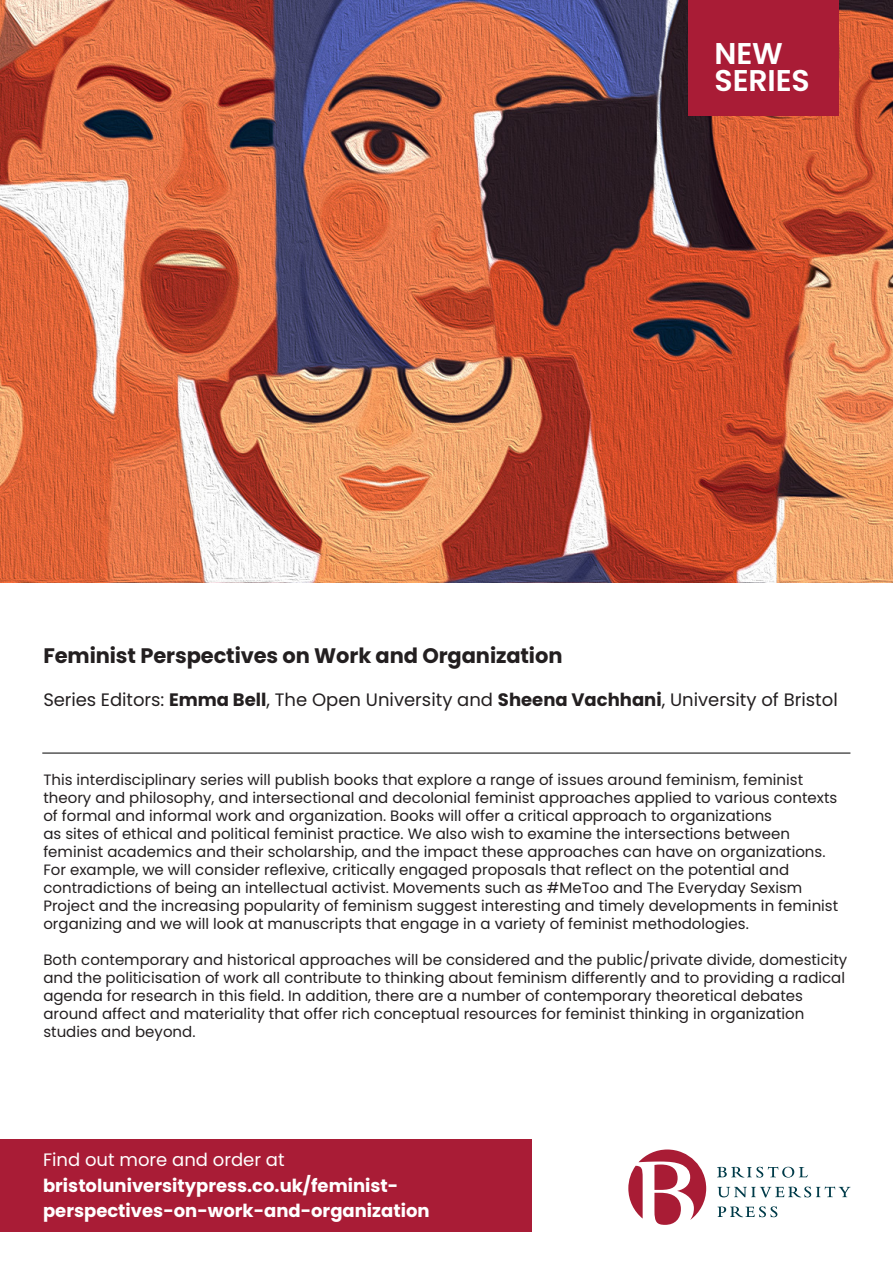
<style>
.page{position:relative;width:893px;height:1263px;background:#fff}
.page>*{position:absolute;margin:0;border:0;box-sizing:border-box;transform-origin:0 0}
.t1{font:600 30px "Poppins";letter-spacing:-.005em;color:#fff}
.Series_Title{font:700 21px "Poppins";letter-spacing:-.005em;color:#231f20}
.t2{font:18px "Poppins";color:#231f20}
.Find_out_more{font:700 18px/25.5px "Poppins";color:#fff}
.Find_out_more-2{font:18px "Poppins";color:#fff}
.t3{font:15px/18px "Poppins";color:#231f20}
.s1{font-weight:700}
</style>
<div class="page">
<div style="left:0;top:1138px;width:531px;height:93px;background:#a91c36"></div>
<svg style="left:628px;top:1149px;width:78px;height:76px"></svg>
<svg style="left:717px;top:1167px;width:91px;height:10px"></svg>
<svg style="left:717px;top:1186px;width:133px;height:11px"></svg>
<svg style="left:717px;top:1206px;width:60px;height:11px"></svg>
<img style="left:0;top:0;width:893px;height:583px">
<div style="left:688px;top:0;width:151px;height:116px;background:#a91c36"></div>
<hr style="left:42px;top:753px;width:808px;height:1px;background:#000">
<p class="t1" style="left:715px;top:37px;width:70px">NEW</p>
<p class="t1" style="left:715px;top:63px;width:97px">SERIES</p>
<p class="Series_Title" style="left:43px;top:643px;width:521px">Feminist Perspectives on Work and Organization</p>
<p class="t2" style="left:43px;top:689px;width:796px">Series Editors: <span class="s1">Emma Bell</span>, The Open University and <span class="s1">Sheena Vachhani</span>, University of Bristol</p>
<p class="t3" style="left:43px;top:771px;width:796px">This interdisciplinary series will publish books that explore a range of issues around feminism, feminist theory and philosophy, and intersectional and decolonial feminist approaches applied to various contexts of formal and informal work and organization. Books will offer a critical approach to organizations<br>as sites of ethical and political feminist practice. We also wish to examine the intersections between feminist academics and their scholarship, and the impact these approaches can have on organizations.<br>For example, we will consider reflexive, critically engaged proposals that reflect on the potential and contradictions of being an intellectual activist. Movements such as #MeToo and The Everyday Sexism Project and the increasing popularity of feminism suggest interesting and timely developments in feminist organizing and we will look at manuscripts that engage in a variety of feminist methodologies.</p>
<p class="t3" style="left:43px;top:951px;width:805px">Both contemporary and historical approaches will be considered and the public/private divide, domesticity and the politicisation of work all contribute to thinking about feminism differently and to providing a radical agenda for research in this field. In addition, there are a number of contemporary theoretical debates around affect and materiality that offer rich conceptual resources for feminist thinking in organization studies and beyond.</p>
<p class="Find_out_more-2" style="left:43px;top:1149px;width:243px">Find out more and order at</p>
<p class="Find_out_more" style="left:43px;top:1172px;width:388px">bristoluniversitypress.co.uk/feminist&shy;perspectives-on-work-and-organization</p>
</div>
